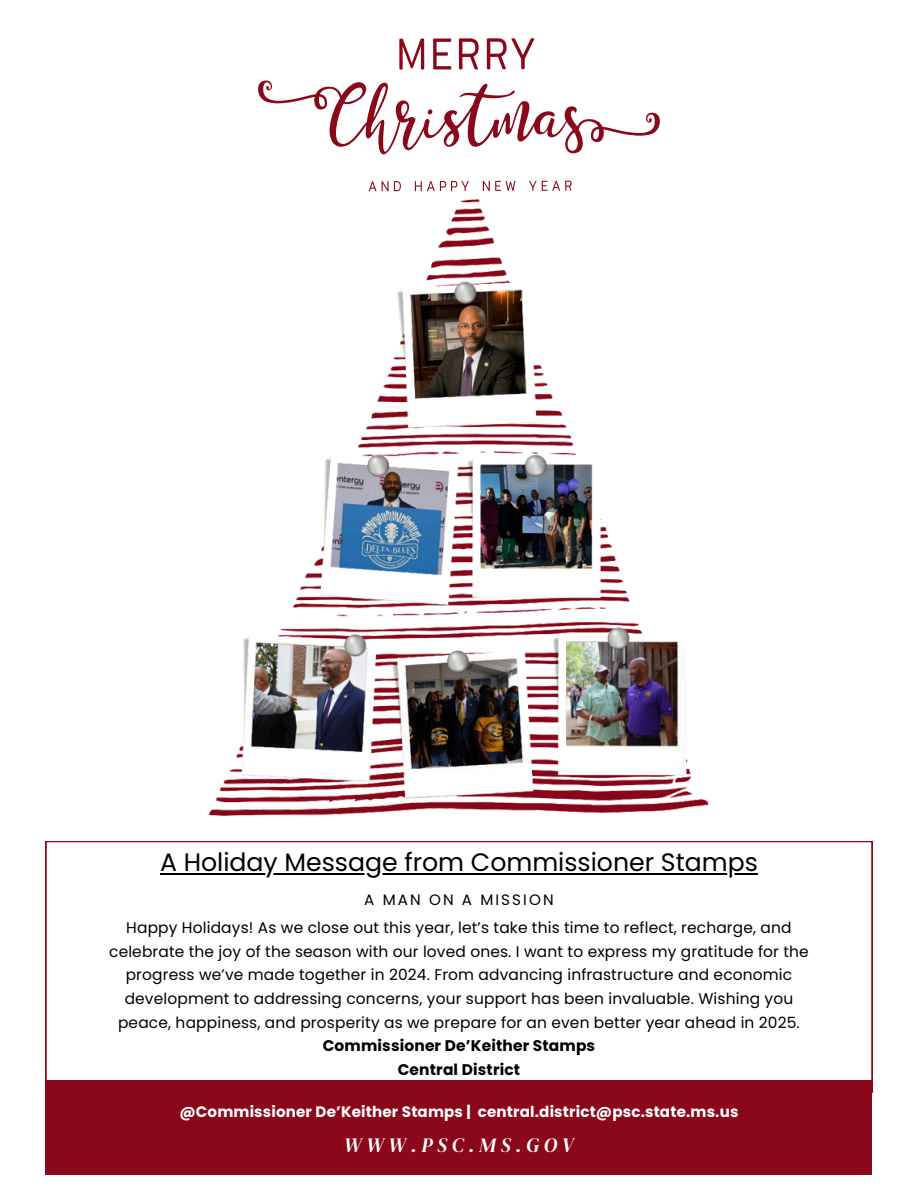
<style>
.page{position:relative;width:918px;height:1188px;background:#fff}
.page>*{position:absolute;margin:0;border:0;box-sizing:border-box;transform-origin:0 0}
.t1{font:25.2px "Poppins";color:#000}
.t2{font:italic 20.1px "DM Serif Display";letter-spacing:.225em;color:#fff}
.t3{font:15.45px/23.7px "Poppins";letter-spacing:.01em;color:#000;text-align:center}
.t4{font:700 15.45px "Poppins";letter-spacing:.01em;color:#000}
.t5{font:700 15.15px "Poppins";letter-spacing:.01em;color:#fff}
.t6{font:15.15px "Poppins";letter-spacing:.14em;color:#000}
</style>
<div class="page">
<svg style="left:46px;top:841px;width:826px;height:239px"></svg>
<div style="left:46px;top:1080px;width:826px;height:95px;background:#8a0819"></div>
<svg style="left:369px;top:181px;width:7px;height:10px"></svg>
<svg style="left:382px;top:181px;width:19px;height:10px"></svg>
<svg style="left:415px;top:181px;width:54px;height:10px"></svg>
<svg style="left:483px;top:181px;width:32px;height:10px"></svg>
<svg style="left:529px;top:181px;width:43px;height:10px"></svg>
<svg style="left:399px;top:39px;width:25px;height:31px"></svg>
<svg style="left:433px;top:39px;width:18px;height:31px"></svg>
<svg style="left:459px;top:38px;width:20px;height:31px"></svg>
<svg style="left:487px;top:38px;width:47px;height:31px"></svg>
<svg style="left:258px;top:80px;width:402px;height:74px"></svg>
<img style="left:154px;top:191px;width:610px;height:763px">
<hr style="left:160px;top:873px;width:598px;height:2px;background:#000">
<p class="t1" style="left:160px;top:845px;width:599px">A Holiday Message from Commissioner Stamps</p>
<h1 class="t6" style="left:364px;top:889px;width:191px">A MAN ON A MISSION</h1>
<p class="t3" style="left:109px;top:916px;width:701px">Happy Holidays! As we close out this year, let’s take this time to reflect, recharge, and celebrate the joy of the season with our loved ones. I want to express my gratitude for the progress we’ve made together in 2024. From advancing infrastructure and economic development to addressing concerns, your support has been invaluable. Wishing you peace, happiness, and prosperity as we prepare for an even better year ahead in 2025.</p>
<p class="t4" style="left:323px;top:1035px;width:274px">Commissioner De’Keither Stamps</p>
<h3 class="t4" style="left:398px;top:1059px;width:124px">Central District</h3>
<p class="t5" style="left:179px;top:1101px;width:560px">@Commissioner De’Keither Stamps | central.district@psc.state.ms.us</p>
<p class="t2" style="left:344px;top:1131px;width:231px">WWW.PSC.MS.GOV</p>
</div>
